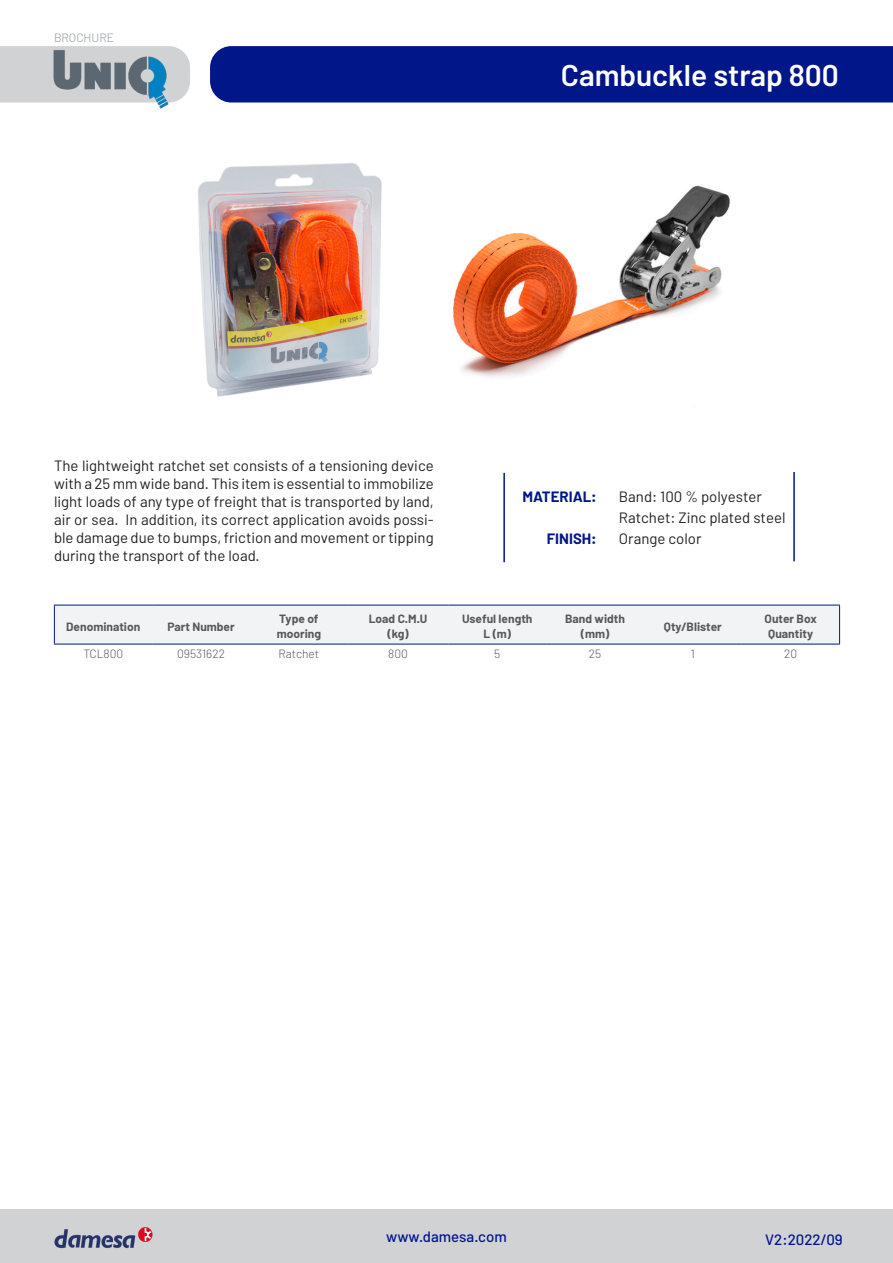
<style>
.page{position:relative;width:893px;height:1263px;background:#fff}
.page>*{position:absolute;margin:0;border:0;box-sizing:border-box;transform-origin:0 0}
.t1{font:600 30px "Barlow";color:#fff}
.t2{font:15px/18px "Barlow";color:#231f20;text-align:justify}
.t3{font:500 15px "Barlow";color:#001689}
.t4{font:700 15px "Barlow";color:#001689}
.t5{font:700 12px/15px "Barlow";color:#57585a}
.t6{font:300 12px "Barlow";color:#57585a}
.t7{font:300 12px "Barlow";color:#939598}
</style>
<div class="page">
<div style="left:55px;top:606px;width:784px;height:38px;background:#f2f3f4"></div>
<hr style="left:54px;top:605px;width:98px;height:1px;background:#001689">
<hr style="left:54px;top:605px;width:1px;height:39px;background:#001689">
<hr style="left:152px;top:605px;width:98px;height:1px;background:#001689">
<hr style="left:250px;top:605px;width:98px;height:1px;background:#001689">
<hr style="left:348px;top:605px;width:100px;height:1px;background:#001689">
<hr style="left:448px;top:605px;width:98px;height:1px;background:#001689">
<hr style="left:546px;top:605px;width:98px;height:1px;background:#001689">
<hr style="left:644px;top:605px;width:98px;height:1px;background:#001689">
<hr style="left:742px;top:605px;width:98px;height:1px;background:#001689">
<hr style="left:839px;top:605px;width:1px;height:39px;background:#001689">
<hr style="left:54px;top:644px;width:98px;height:1px;background:#001689">
<hr style="left:152px;top:644px;width:98px;height:1px;background:#001689">
<hr style="left:250px;top:644px;width:98px;height:1px;background:#001689">
<hr style="left:348px;top:644px;width:100px;height:1px;background:#001689">
<hr style="left:448px;top:644px;width:98px;height:1px;background:#001689">
<hr style="left:546px;top:644px;width:98px;height:1px;background:#001689">
<hr style="left:644px;top:644px;width:98px;height:1px;background:#001689">
<hr style="left:742px;top:644px;width:98px;height:1px;background:#001689">
<div style="left:0;top:46px;width:190px;height:56px;background:#d1d2d4"></div>
<div style="left:0;top:1209px;width:893px;height:54px;background:#d1d2d4"></div>
<div style="left:210px;top:46px;width:683px;height:56px;background:#001689"></div>
<img style="left:54px;top:1224px;width:99px;height:27px">
<img style="left:43px;top:46px;width:128px;height:63px">
<img style="left:198px;top:163px;width:184px;height:234px">
<img style="left:453px;top:185px;width:277px;height:192px">
<hr style="left:503px;top:473px;width:2px;height:89px;background:#001689">
<hr style="left:793px;top:472px;width:2px;height:89px;background:#001689">
<p class="t7" style="left:54px;top:30px;width:62px">BROCHURE</p>
<p class="t1" style="left:561px;top:57px;width:280px">Cambuckle strap 800</p>
<p class="t2" style="left:54px;top:456px;width:381px">The lightweight ratchet set consists of a tensioning device with a 25 mm wide band. This item is essential to immobilize light loads of any type of freight that is transported by land, air or sea. In addition, its correct application avoids possi&shy;ble damage due to bumps, friction and movement or tipping during the transport of the load.</p>
<p class="t5" style="left:66px;top:619px;width:76px">Denomination</p>
<p class="t5" style="left:167px;top:619px;width:69px">Part Number</p>
<p class="t5" style="left:277px;top:611px;width:46px">Type of mooring</p>
<p class="t5" style="left:369px;top:611px;width:60px">Load C.M.U</p>
<p class="t5" style="left:388px;top:626px;width:22px">(kg)</p>
<p class="t4" style="left:522px;top:488px;width:76px">MATERIAL:</p>
<p class="t4" style="left:547px;top:530px;width:51px">FINISH:</p>
<p class="t2" style="left:619px;top:486px;width:168px;line-height:21px;text-align:left">Band: 100 % polyester<br>Ratchet: Zinc plated steel<br>Orange color</p>
<p class="t5" style="left:462px;top:611px;width:72px">Useful length</p>
<p class="t5" style="left:483px;top:626px;width:29px">L (m)</p>
<p class="t5" style="left:565px;top:611px;width:61px">Band width</p>
<p class="t5" style="left:581px;top:626px;width:30px">(mm)</p>
<p class="t5" style="left:664px;top:619px;width:59px">Qty/Blister</p>
<p class="t5" style="left:765px;top:611px;width:54px">Outer Box</p>
<p class="t5" style="left:768px;top:626px;width:46px">Quantity</p>
<p class="t6" style="left:83px;top:646px;width:41px">TCL800</p>
<p class="t6" style="left:177px;top:646px;width:50px">09531622</p>
<p class="t6" style="left:279px;top:646px;width:42px">Ratchet</p>
<p class="t6" style="left:388px;top:646px;width:21px">800</p>
<p class="t6" style="left:494px;top:646px;width:8px">5</p>
<p class="t6" style="left:589px;top:646px;width:14px">25</p>
<p class="t6" style="left:691px;top:646px;width:6px">1</p>
<p class="t6" style="left:784px;top:646px;width:15px">20</p>
<p class="t3" style="left:386px;top:1228px;width:122px">www.damesa.com</p>
<p class="t3" style="left:765px;top:1230px;width:79px">V2:2022/09</p>
</div>
